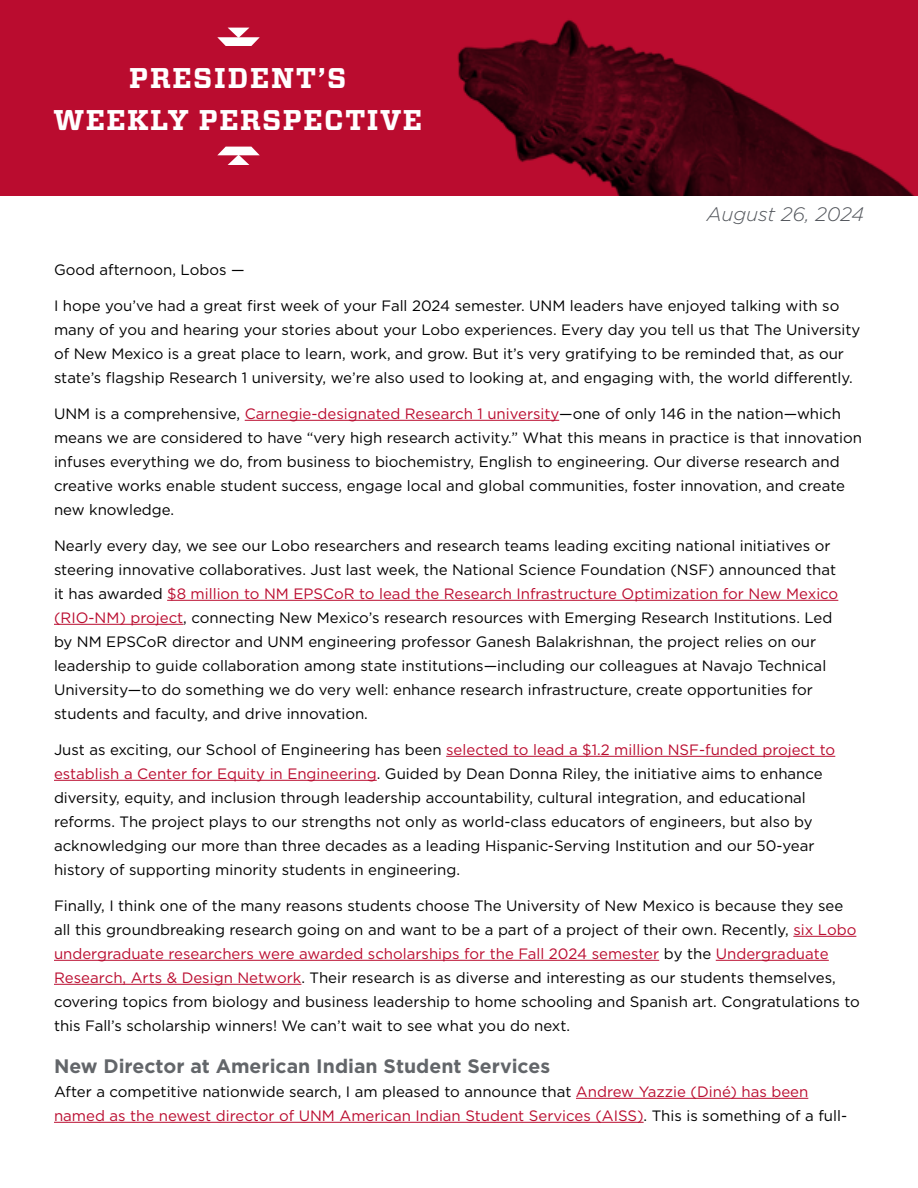
<style>
.page{position:relative;width:918px;height:1188px;background:#fff}
.page>*{position:absolute;margin:0;border:0;box-sizing:border-box;transform-origin:0 0}
.t1{font:700 28.5px/42px "Vitesse";letter-spacing:.05em;color:#fff;text-align:center}
.t2{font:700 19.5px "Gotham";color:#63666a}
.Date{font:italic 300 19.5px "Gotham";color:#52555b}
.t3{font:15px/24px "Gotham";color:#000}
.t4{font:15px/24px "Gotham";color:#ba0c2f}
.s1{color:#ba0c2f}
.s2{color:#000}
</style>
<div class="page">
<hr style="left:245px;top:420px;width:314px;height:1px;background:#ba0c2f">
<hr style="left:167px;top:600px;width:671px;height:1px;background:#ba0c2f">
<hr style="left:54px;top:624px;width:129px;height:1px;background:#ba0c2f">
<hr style="left:446px;top:756px;width:389px;height:1px;background:#ba0c2f">
<hr style="left:54px;top:780px;width:323px;height:1px;background:#ba0c2f">
<hr style="left:793px;top:936px;width:63px;height:1px;background:#ba0c2f">
<hr style="left:54px;top:960px;width:605px;height:1px;background:#ba0c2f">
<hr style="left:716px;top:960px;width:113px;height:1px;background:#ba0c2f">
<hr style="left:54px;top:984px;width:247px;height:1px;background:#ba0c2f">
<hr style="left:576px;top:1098px;width:232px;height:1px;background:#ba0c2f">
<hr style="left:54px;top:1122px;width:590px;height:1px;background:#ba0c2f">
<div style="left:0;top:0;width:918px;height:196px;background:#ba0c2f"></div>
<img style="left:457px;top:20px;width:458px;height:176px">
<svg style="left:217px;top:28px;width:43px;height:18px"></svg>
<svg style="left:217px;top:147px;width:43px;height:18px"></svg>
<p class="t1" style="left:53px;top:58px;width:370px">PRESIDENT’S<br>WEEKLY PERSPECTIVE</p>
<h2 class="Date" style="left:707px;top:202px;width:159px">August 26, 2024</h2>
<p class="t3" style="left:54px;top:257px;width:192px">Good afternoon, Lobos —</p>
<p class="t3" style="left:54px;top:293px;width:808px">I hope you’ve had a great first week of your Fall 2024 semester. UNM leaders have enjoyed talking with so many of you and hearing your stories about your Lobo experiences. Every day you tell us that The University of New Mexico is a great place to learn, work, and grow. But it’s very gratifying to be reminded that, as our state’s flagship Research 1 university, we’re also used to looking at, and engaging with, the world differently.</p>
<p class="t3" style="left:54px;top:401px;width:788px">UNM is a comprehensive, <span class="s1">Carnegie-designated Research 1 university</span>—one of only 146 in the nation—which</p>
<p class="t3" style="left:54px;top:425px;width:809px">means we are considered to have “very high research activity.” What this means in practice is that innovation infuses everything we do, from business to biochemistry, English to engineering. Our diverse research and creative works enable student success, engage local and global communities, foster innovation, and create new knowledge.</p>
<p class="t3" style="left:54px;top:533px;width:786px">Nearly every day, we see our Lobo researchers and research teams leading exciting national initiatives or steering innovative collaboratives. Just last week, the National Science Foundation (NSF) announced that it has awarded <span class="s1">$8 million to NM EPSCoR to lead the Research Infrastructure Optimization for New Mexico (RIO-NM) project</span>, connecting New Mexico’s research resources with Emerging Research Institutions. Led by NM EPSCoR director and UNM engineering professor Ganesh Balakrishnan, the project relies on our leadership to guide collaboration among state institutions—including our colleagues at Navajo Technical University—to do something we do very well: enhance research infrastructure, create opportunities for students and faculty, and drive innovation.</p>
<p class="t3" style="left:54px;top:737px;width:783px">Just as exciting, our School of Engineering has been <span class="s1">selected to lead a $1.2 million NSF-funded project to establish a Center for Equity in Engineering</span>. Guided by Dean Donna Riley, the initiative aims to enhance diversity, equity, and inclusion through leadership accountability, cultural integration, and educational reforms. The project plays to our strengths not only as world-class educators of engineers, but also by acknowledging our more than three decades as a leading Hispanic-Serving Institution and our 50-year history of supporting minority students in engineering.</p>
<p class="t3" style="left:54px;top:893px;width:807px">Finally, I think one of the many reasons students choose The University of New Mexico is because they see all this groundbreaking research going on and want to be a part of a project of their own. Recently, <span class="s1">six Lobo undergraduate researchers were awarded scholarships for the Fall 2024 semester</span> by the <span class="s1">Undergraduate Research, Arts &amp; Design Network</span>. Their research is as diverse and interesting as our students themselves, covering topics from biology and business leadership to home schooling and Spanish art. Congratulations to this Fall’s scholarship winners! We can’t wait to see what you do next.</p>
<p class="t2" style="left:54px;top:1053px;width:498px">New Director at American Indian Student Services</p>
<p class="t4" style="left:54px;top:1079px;width:795px"><span class="s2">After a competitive nationwide search, I am pleased to announce that</span> Andrew Yazzie (Diné) has been named as the newest director of UNM American Indian Student Services (AISS)<span class="s2">. This is something of a full-</span></p>
</div>
